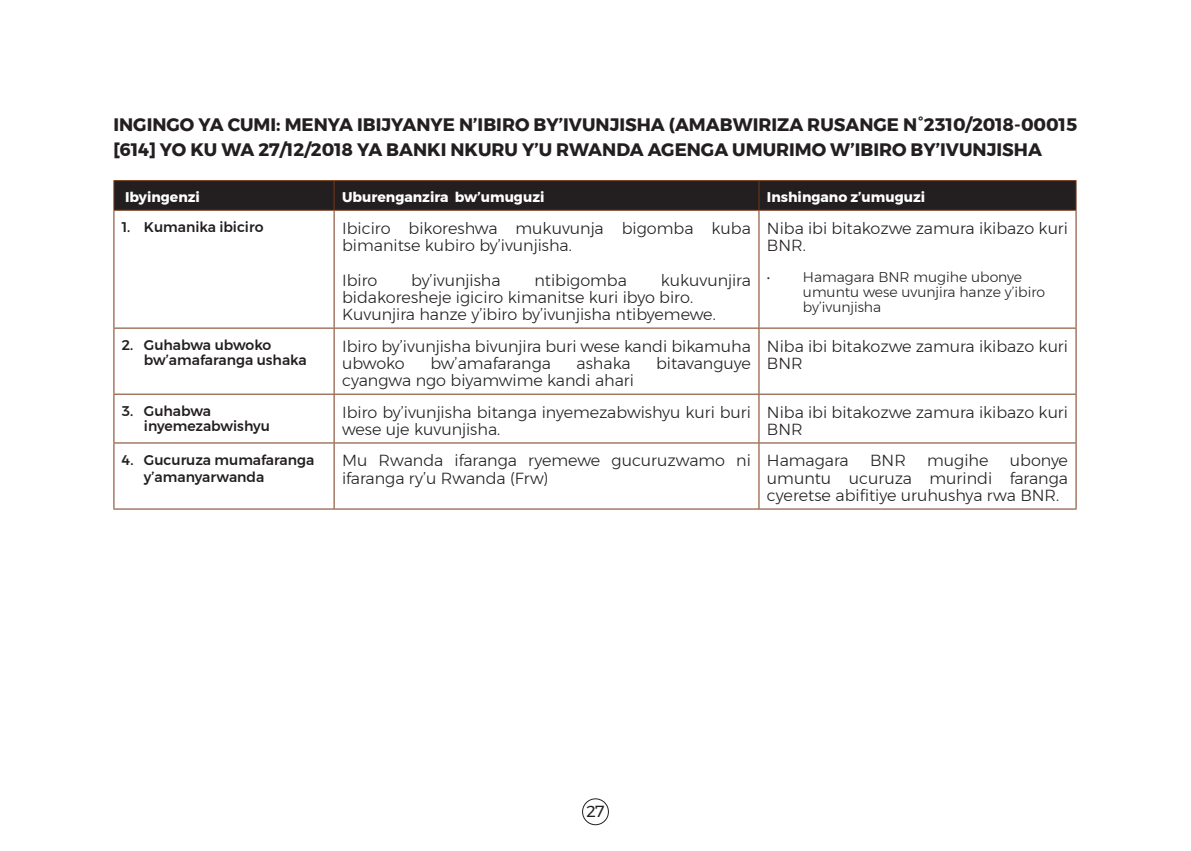
<style>
.page{position:relative;width:1191px;height:851px;background:#fff}
.page>*{position:absolute;margin:0;border:0;box-sizing:border-box;transform-origin:0 0}
.t1{font:700 18px/25.2px "Montserrat";color:#231f20}
.t2{font:300 16px/17.2px "Montserrat";color:#231f20}
.t3{font:16px "Montserrat";color:#231f20}
.t4{font:500 14px/15.2px "Montserrat";color:#231f20}
.t5{font:300 14px/15.2px "Montserrat";color:#231f20}
.t6{font:700 14px "Montserrat";color:#fff}
</style>
<div class="page">
<div style="left:582px;top:798px;width:26px;height:26px;border:1px solid #231f20;border-radius:50%"></div>
<hr style="left:113px;top:211px;width:1px;height:116px;background:#763817">
<hr style="left:333px;top:211px;width:1px;height:116px;background:#763817">
<hr style="left:758px;top:211px;width:1px;height:116px;background:#763817">
<hr style="left:1075px;top:211px;width:1px;height:116px;background:#763817">
<hr style="left:113px;top:327px;width:221px;height:1px;background:#763817">
<hr style="left:113px;top:328px;width:1px;height:65px;background:#763817">
<hr style="left:334px;top:327px;width:425px;height:1px;background:#763817">
<hr style="left:333px;top:328px;width:1px;height:65px;background:#763817">
<hr style="left:759px;top:327px;width:317px;height:1px;background:#763817">
<hr style="left:758px;top:328px;width:1px;height:65px;background:#763817">
<hr style="left:1075px;top:328px;width:1px;height:65px;background:#763817">
<hr style="left:113px;top:393px;width:221px;height:1px;background:#763817">
<hr style="left:113px;top:394px;width:1px;height:48px;background:#763817">
<hr style="left:334px;top:393px;width:425px;height:1px;background:#763817">
<hr style="left:333px;top:394px;width:1px;height:48px;background:#763817">
<hr style="left:759px;top:393px;width:317px;height:1px;background:#763817">
<hr style="left:758px;top:394px;width:1px;height:48px;background:#763817">
<hr style="left:1075px;top:394px;width:1px;height:48px;background:#763817">
<hr style="left:113px;top:442px;width:221px;height:1px;background:#763817">
<hr style="left:113px;top:443px;width:1px;height:65px;background:#763817">
<hr style="left:334px;top:442px;width:425px;height:1px;background:#763817">
<hr style="left:333px;top:443px;width:1px;height:65px;background:#763817">
<hr style="left:759px;top:442px;width:317px;height:1px;background:#763817">
<hr style="left:758px;top:443px;width:1px;height:65px;background:#763817">
<hr style="left:1075px;top:443px;width:1px;height:65px;background:#763817">
<hr style="left:113px;top:508px;width:221px;height:1px;background:#763817">
<hr style="left:334px;top:508px;width:425px;height:1px;background:#763817">
<hr style="left:759px;top:508px;width:317px;height:1px;background:#763817">
<hr style="left:113px;top:180px;width:221px;height:1px;background:#763817">
<hr style="left:334px;top:180px;width:425px;height:1px;background:#763817">
<hr style="left:759px;top:180px;width:317px;height:1px;background:#763817">
<svg style="left:113px;top:181px;width:963px;height:29px;background:#241f20"></svg>
<hr style="left:113px;top:210px;width:221px;height:1px;background:#763817">
<hr style="left:334px;top:210px;width:425px;height:1px;background:#763817">
<hr style="left:759px;top:210px;width:317px;height:1px;background:#763817">
<p class="t1" style="left:113px;top:112px;width:965px">INGINGO YA CUMI: MENYA IBIJYANYE N’IBIRO BY’IVUNJISHA (AMABWIRIZA RUSANGE N°2310/2018-00015 [614] YO KU WA 27/12/2018 YA BANKI NKURU Y’U RWANDA AGENGA UMURIMO W’IBIRO BY’IVUNJISHA</p>
<p class="t6" style="left:125px;top:186px;width:76px">Ibyingenzi</p>
<p class="t6" style="left:342px;top:186px;width:204px">Uburenganzira bw’umuguzi</p>
<p class="t6" style="left:767px;top:186px;width:160px">Inshingano z’umuguzi</p>
<p class="t4" style="left:122px;top:219px;width:143px">1. Kumanika ibiciro</p>
<p class="t2" style="left:342px;top:219px;width:410px">Ibiciro bikoreshwa mukuvunja bigomba kuba bimanitse kubiro by’ivunjisha.</p>
<p class="t2" style="left:342px;top:271px;width:37px">Ibiro</p>
<p class="t2" style="left:411px;top:271px;width:91px">by’ivunjisha</p>
<p class="t2" style="left:534px;top:271px;width:94px">ntibigomba</p>
<p class="t2" style="left:767px;top:219px;width:302px">Niba ibi bitakozwe zamura ikibazo kuri<br>BNR.</p>
<p class="t5" style="left:803px;top:269px;width:244px;text-indent:-36px">• Hamagara BNR mugihe ubonye umuntu wese uvunjira hanze y’ibiro by’ivunjisha</p>
<p class="t2" style="left:342px;top:271px;width:410px;text-indent:318px">kukuvunjira bidakoresheje igiciro kimanitse kuri ibyo biro.<br>Kuvunjira hanze y’ibiro by’ivunjisha ntibyemewe.</p>
<p class="t4" style="left:144px;top:337px;width:164px;text-indent:-22px">2. Guhabwa ubwoko bw’amafaranga ushaka</p>
<p class="t2" style="left:342px;top:337px;width:410px">Ibiro by’ivunjisha bivunjira buri wese kandi bikamuha ubwoko</p>
<p class="t2" style="left:430px;top:354px;width:122px">bw’amafaranga</p>
<p class="t2" style="left:576px;top:354px;width:55px">ashaka</p>
<p class="t2" style="left:656px;top:354px;width:96px">bitavanguye</p>
<p class="t2" style="left:342px;top:371px;width:293px">cyangwa ngo biyamwime kandi ahari</p>
<p class="t2" style="left:767px;top:337px;width:302px">Niba ibi bitakozwe zamura ikibazo kuri<br>BNR</p>
<p class="t4" style="left:144px;top:403px;width:128px;text-indent:-22px">3. Guhabwa inyemezabwishyu</p>
<p class="t2" style="left:342px;top:403px;width:410px">Ibiro by’ivunjisha bitanga inyemezabwishyu kuri buri wese uje kuvunjisha.</p>
<p class="t2" style="left:767px;top:403px;width:302px">Niba ibi bitakozwe zamura ikibazo kuri<br>BNR</p>
<p class="t4" style="left:144px;top:451px;width:172px;line-height:17.2px;text-indent:-22px">4. Gucuruza mumafaranga y’amanyarwanda</p>
<p class="t2" style="left:342px;top:452px;width:410px">Mu Rwanda ifaranga ryemewe gucuruzwamo ni ifaranga ry’u Rwanda (Frw)</p>
<p class="t2" style="left:767px;top:452px;width:83px">Hamagara</p>
<p class="t2" style="left:870px;top:452px;width:37px">BNR</p>
<p class="t2" style="left:927px;top:452px;width:63px">mugihe</p>
<p class="t2" style="left:767px;top:452px;width:302px;text-align:justify;text-indent:243px">ubonye umuntu ucuruza murindi faranga cyeretse abifitiye uruhushya rwa BNR.</p>
<p class="t3" style="left:586px;top:798px;width:20px">27</p>
</div>
